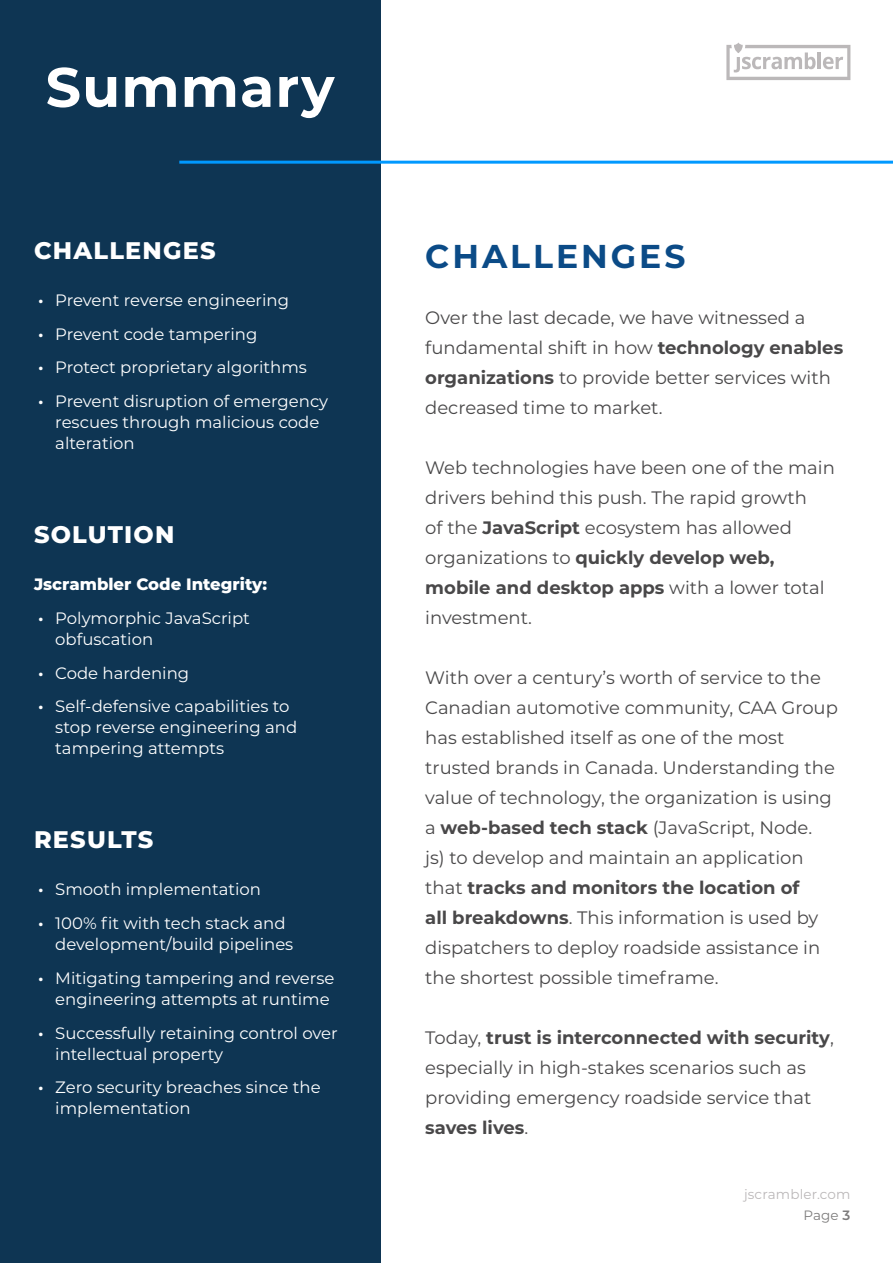
<style>
.page{position:relative;width:893px;height:1263px;background:#fff}
.page>*{position:absolute;margin:0;border:0;box-sizing:border-box;transform-origin:0 0}
.t1{font:700 55.5px "Montserrat";letter-spacing:.02em;color:#fff}
.t2{font:700 33px "Montserrat";letter-spacing:.09em;color:#0b4b87}
.t3{font:800 24px "Montserrat";letter-spacing:.05em;color:#fff}
.t4{font:18px/30px "Montserrat";color:#494849}
.t5{font:16.5px/21px "Montserrat";color:#fff}
.t6{font:800 16.5px "Montserrat";color:#fff}
.t7{font:13.5px/21px "Montserrat";letter-spacing:.01em;color:#bbb8b9;text-align:right}
.s1{font-weight:600}
.s2{font-weight:700}
.s3{color:#7d7c7c}
.s4{font-weight:600;color:#7d7c7c}
</style>
<div class="page">
<svg style="left:726px;top:43px;width:124px;height:37px"></svg>
<div style="left:0;top:0;width:381px;height:1263px;background:#0e3553"></div>
<hr style="left:179px;top:161px;width:714px;height:3px;background:#09f">
<h1 class="t1" style="left:46px;top:47px;width:290px">Summary</h1>
<h3 class="t3" style="left:34px;top:233px;width:183px">CHALLENGES</h3>
<p class="t5" style="left:38px;top:289px;width:252px"><span class="s1">•</span> Prevent reverse engineering</p>
<p class="t5" style="left:38px;top:323px;width:221px"><span class="s1">•</span> Prevent code tampering</p>
<p class="t5" style="left:38px;top:356px;width:270px"><span class="s1">•</span> Protect proprietary algorithms</p>
<p class="t5" style="left:55px;top:390px;width:274px;text-indent:-17px"><span class="s1">•</span> Prevent disruption of emergency rescues through malicious code alteration</p>
<h3 class="t3" style="left:34px;top:517px;width:142px">SOLUTION</h3>
<p class="t6" style="left:34px;top:572px;width:235px">Jscrambler Code Integrity:</p>
<p class="t5" style="left:55px;top:607px;width:196px;text-indent:-17px"><span class="s1">•</span> Polymorphic JavaScript obfuscation</p>
<p class="t5" style="left:38px;top:662px;width:152px"><span class="s1">•</span> Code hardening</p>
<p class="t5" style="left:55px;top:695px;width:244px;text-indent:-17px"><span class="s1">•</span> Self-defensive capabilities to stop reverse engineering and tampering attempts</p>
<h3 class="t3" style="left:34px;top:822px;width:121px">RESULTS</h3>
<p class="t5" style="left:38px;top:878px;width:224px"><span class="s1">•</span> Smooth implementation</p>
<p class="t5" style="left:55px;top:912px;width:240px;text-indent:-17px"><span class="s1">•</span> 100% fit with tech stack and development/build pipelines</p>
<p class="t5" style="left:38px;top:967px;width:298px;text-align:right"><span class="s1">•</span> Mitigating tampering and reverse engineering attempts at runtime</p>
<p class="t5" style="left:55px;top:1021px;width:284px;text-indent:-17px"><span class="s1">•</span> Successfully retaining control over intellectual property</p>
<p class="t5" style="left:55px;top:1076px;width:267px;text-indent:-17px"><span class="s1">•</span> Zero security breaches since the implementation</p>
<h2 class="t2" style="left:425px;top:232px;width:262px">CHALLENGES</h2>
<p class="t4" style="left:425px;top:302px;width:419px">Over the last decade, we have witnessed a fundamental shift in how <span class="s2">technology enables organizations</span> to provide better services with decreased time to market.</p>
<p class="t4" style="left:425px;top:452px;width:411px">Web technologies have been one of the main drivers behind this push. The rapid growth<br>of the <span class="s2">JavaScript</span> ecosystem has allowed organizations to <span class="s2">quickly develop web, mobile and desktop apps</span> with a lower total investment.</p>
<p class="t4" style="left:425px;top:662px;width:414px">With over a century’s worth of service to the Canadian automotive community, CAA Group has established itself as one of the most trusted brands in Canada. Understanding the value of technology, the organization is using a <span class="s2">web-based tech stack</span> (JavaScript, Node.<br>js) to develop and maintain an application that <span class="s2">tracks and monitors the location of<br>all breakdowns</span>. This information is used by dispatchers to deploy roadside assistance in the shortest possible timeframe.</p>
<p class="t4" style="left:425px;top:1022px;width:410px">Today, <span class="s2">trust is interconnected with security</span>, especially in high-stakes scenarios such as providing emergency roadside service that <span class="s2">saves lives</span>.</p>
<p class="t7" style="left:744px;top:1183px;width:108px">jscrambler.com<br><span class="s3">Page</span> <span class="s4">3</span></p>
</div>
